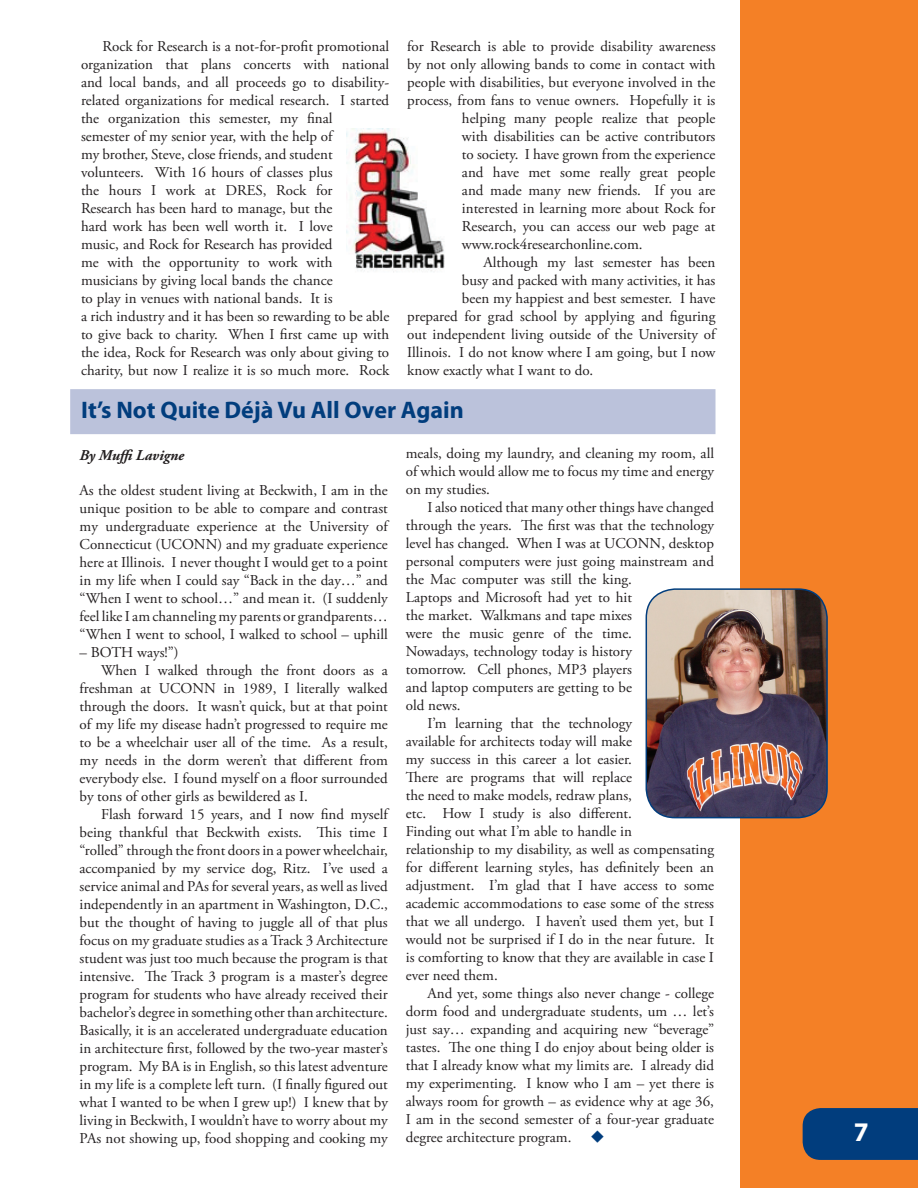
<style>
.page{position:relative;width:918px;height:1188px;background:#fff}
.page>*{position:absolute;margin:0;border:0;box-sizing:border-box;transform-origin:0 0}
.heading_with_rule{font:700 24px "Myriad Pro";color:#013d7d}
.body_text{font:15px/18px "Adobe Garamond Pro";color:#231f20;text-align:justify}
.Non_Indent_body_text{font:15px/18px "Adobe Garamond Pro";color:#231f20;text-align:justify}
.Paragraph_Style_1{font:italic 700 15px "Adobe Garamond Pro";color:#231f20}
.s1{color:#013d7d}
</style>
<div class="page">
<div style="left:740px;top:0;width:178px;height:1188px;background:#f48026"></div>
<div style="left:70px;top:389px;width:646px;height:45px;background:#bbc2db"></div>
<img style="left:646px;top:589px;width:181px;height:229px;border-radius:29px">
<div style="left:646px;top:588px;width:182px;height:230px;border:2px solid #013d7d;border-radius:29px"></div>
<img style="left:346px;top:129px;width:99px;height:143px">
<div style="left:803px;top:1108px;width:115px;height:52px;background:#013d7d"></div>
<p class="body_text" style="left:81px;top:38px;width:310px;text-align:left;text-indent:22px">Rock for Research is a not-for-profit promotional organization that plans concerts with national and local bands, and all proceeds go to disability&shy;related organizations for medical research. I started the organization this semester, my final<br>semester of my senior year, with the help of<br>my brother, Steve, close friends, and student volunteers. With 16 hours of classes plus<br>the hours I work at DRES, Rock for<br>Research has been hard to manage, but the<br>hard work has been well worth it. I love<br>music, and Rock for Research has provided<br>me with the opportunity to work with musicians by giving local bands the chance<br>to play in venues with national bands. It is<br>a rich industry and it has been so rewarding to be able to give back to charity. When I first came up with the idea, Rock for Research was only about giving to charity, but now I realize it is so much more. Rock</p>
<p class="body_text" style="left:407px;top:38px;width:310px">for Research is able to provide disability awareness</p>
<p class="body_text" style="left:407px;top:56px;width:310px">by not only allowing bands to come in contact with</p>
<p class="body_text" style="left:407px;top:74px;width:310px">people with disabilities, but everyone involved in the</p>
<p class="body_text" style="left:407px;top:92px;width:310px">process, from fans to venue owners. Hopefully it is</p>
<p class="body_text" style="left:462px;top:110px;width:255px">helping many people realize that people</p>
<p class="body_text" style="left:462px;top:128px;width:255px">with disabilities can be active contributors</p>
<p class="body_text" style="left:462px;top:146px;width:255px">to society. I have grown from the experience</p>
<p class="body_text" style="left:462px;top:164px;width:255px">and have met some really great people</p>
<p class="body_text" style="left:462px;top:182px;width:255px">and made many new friends. If you are</p>
<p class="body_text" style="left:462px;top:200px;width:255px">interested in learning more about Rock for</p>
<p class="body_text" style="left:462px;top:218px;width:255px">Research, you can access our web page at</p>
<p class="body_text" style="left:462px;top:236px;width:182px">www.rock4researchonline.com.</p>
<p class="body_text" style="left:484px;top:254px;width:233px">Although my last semester has been</p>
<p class="body_text" style="left:462px;top:272px;width:255px">busy and packed with many activities, it has</p>
<p class="body_text" style="left:462px;top:290px;width:255px">been my happiest and best semester. I have</p>
<p class="body_text" style="left:407px;top:308px;width:310px">prepared for grad school by applying and figuring</p>
<p class="body_text" style="left:407px;top:326px;width:310px">out independent living outside of the University of</p>
<p class="body_text" style="left:407px;top:344px;width:310px">Illinois. I do not know where I am going, but I now</p>
<p class="body_text" style="left:407px;top:362px;width:188px">know exactly what I want to do.</p>
<p class="heading_with_rule" style="left:81px;top:396px;width:384px">It’s Not Quite Déjà Vu All Over Again</p>
<p class="Paragraph_Style_1" style="left:80px;top:447px;width:106px">By Muffi Lavigne</p>
<p class="Non_Indent_body_text" style="left:80px;top:482px;width:310px">As the oldest student living at Beckwith, I am in the unique position to be able to compare and contrast my undergraduate experience at the University of Connecticut (UCONN) and my graduate experience here at Illinois. I never thought I would get to a point in my life when I could say “Back in the day…” and “When I went to school…” and mean it. (I suddenly feel like I am channeling my parents or grandparents… “When I went to school, I walked to school – uphill</p>
<p class="Non_Indent_body_text" style="left:80px;top:644px;width:101px">– BOTH ways!”)</p>
<p class="body_text" style="left:80px;top:662px;width:310px;text-indent:22px">When I walked through the front doors as a freshman at UCONN in 1989, I literally walked through the doors. It wasn’t quick, but at that point of my life my disease hadn’t progressed to require me to be a wheelchair user all of the time. As a result, my needs in the dorm weren’t that different from everybody else. I found myself on a floor surrounded by tons of other girls as bewildered as I.</p>
<p class="body_text" style="left:80px;top:806px;width:310px;text-indent:22px">Flash forward 15 years, and I now find myself being thankful that Beckwith exists. This time I “rolled” through the front doors in a power wheelchair, accompanied by my service dog, Ritz. I’ve used a service animal and PAs for several years, as well as lived independently in an apartment in Washington, D.C., but the thought of having to juggle all of that plus focus on my graduate studies as a Track 3 Architecture student was just too much because the program is that intensive. The Track 3 program is a master’s degree program for students who have already received their bachelor’s degree in something other than architecture.<br>Basically, it is an accelerated undergraduate education in architecture first, followed by the two-year master’s program. My BA is in English, so this latest adventure in my life is a complete left turn. (I finally figured out what I wanted to be when I grew up!) I knew that by living in Beckwith, I wouldn’t have to worry about my PAs not showing up, food shopping and cooking my</p>
<p class="body_text" style="left:406px;top:444px;width:310px">meals, doing my laundry, and cleaning my room, all of which would allow me to focus my time and energy on my studies.</p>
<p class="body_text" style="left:406px;top:498px;width:310px;text-align:left;text-indent:22px">I also noticed that many other things have changed through the years. The first was that the technology level has changed. When I was at UCONN, desktop personal computers were just going mainstream and the Mac computer was still the king.<br>Laptops and Microsoft had yet to hit<br>the market. Walkmans and tape mixes<br>were the music genre of the time.<br>Nowadays, technology today is history<br>tomorrow. Cell phones, MP3 players<br>and laptop computers are getting to be<br>old news.</p>
<p class="body_text" style="left:406px;top:714px;width:310px;text-align:left;text-indent:22px">I’m learning that the technology<br>available for architects today will make<br>my success in this career a lot easier.<br>There are programs that will replace<br>the need to make models, redraw plans,<br>etc. How I study is also different.<br>Finding out what I’m able to handle in<br>relationship to my disability, as well as compensating for different learning styles, has definitely been an adjustment. I’m glad that I have access to some academic accommodations to ease some of the stress that we all undergo. I haven’t used them yet, but I would not be surprised if I do in the near future. It is comforting to know that they are available in case I ever need them.</p>
<p class="body_text" style="left:406px;top:984px;width:310px;text-indent:22px">And yet, some things also never change - college dorm food and undergraduate students, um … let’s just say… expanding and acquiring new “beverage” tastes. The one thing I do enjoy about being older is that I already know what my limits are. I already did my experimenting. I know who I am – yet there is always room for growth – as evidence why at age 36, I am in the second semester of a four-year graduate degree architecture program. <span class="s1">◆</span></p>
</div>
